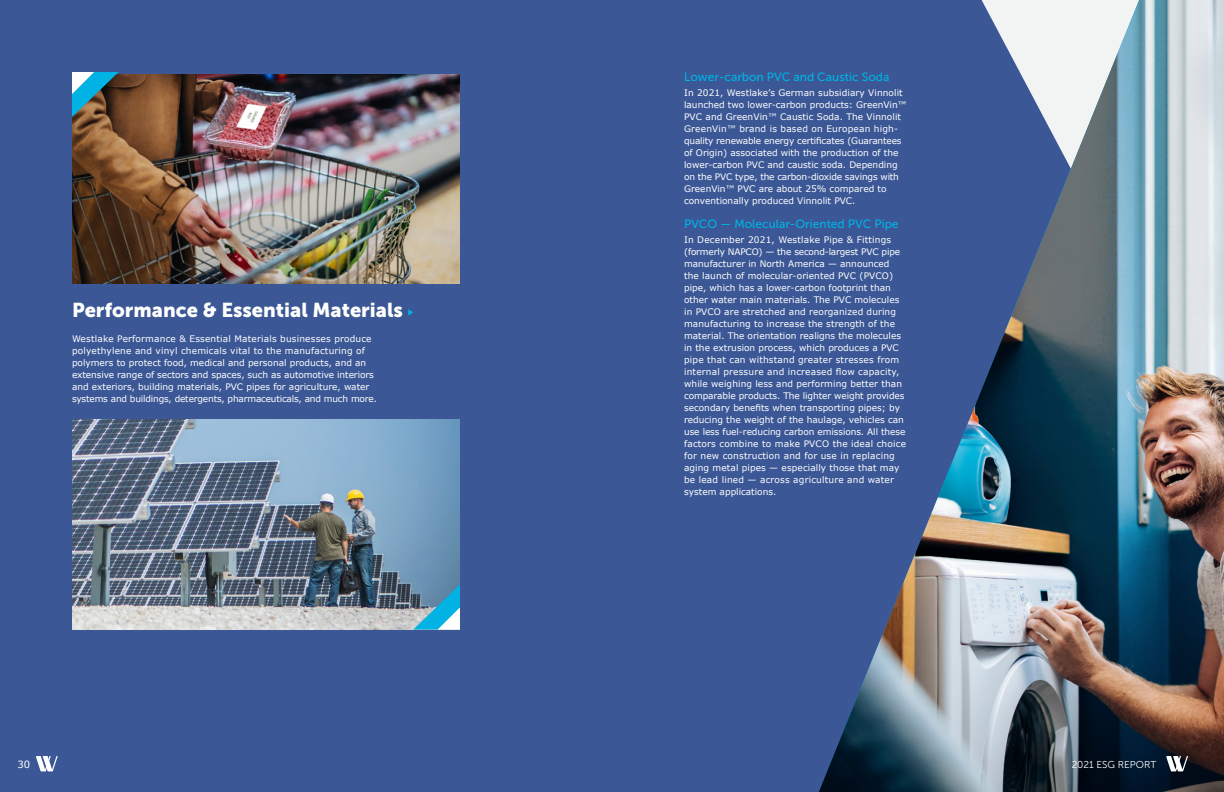
<style>
.page{position:relative;width:1224px;height:792px;background:#fff}
.page>*{position:absolute;margin:0;border:0;box-sizing:border-box;transform-origin:0 0}
.t1{font:20px "Museo Sans 900";color:#fff}
.t2{font:12px "Museo Sans 500";color:#00b3e4}
.t3{font:10px "Museo Sans 300";color:#fff}
.t4{font:10px "Verdana";color:#fff}
.t5{font:9px/12px "Verdana";color:#fff}
</style>
<div class="page">
<div style="left:0;top:0;width:612px;height:792px;background:#3b5795"></div>
<div style="left:612px;top:0;width:612px;height:792px;background:#3b5795"></div>
<img style="left:819px;top:0;width:405px;height:792px">
<svg style="left:408px;top:309px;width:5px;height:7px"></svg>
<svg style="left:36px;top:756px;width:22px;height:15px"></svg>
<img style="left:72px;top:420px;width:388px;height:210px">
<img style="left:72px;top:74px;width:388px;height:210px">
<svg style="left:72px;top:72px;width:47px;height:45px;background:#4e8288"></svg>
<svg style="left:413px;top:585px;width:47px;height:45px;background:#5babc8"></svg>
<svg style="left:1166px;top:756px;width:22px;height:15px"></svg>
<h1 class="t1" style="left:72px;top:299px;width:333px">Performance &amp; Essential Materials</h1>
<p class="t5" style="left:72px;top:333px;width:306px">Westlake Performance &amp; Essential Materials businesses produce polyethylene and vinyl chemicals vital to the manufacturing of polymers to protect food, medical and personal products, and an extensive range of sectors and spaces, such as automotive interiors and exteriors, building materials, PVC pipes for agriculture, water systems and buildings, detergents, pharmaceuticals, and much more.</p>
<h2 class="t2" style="left:684px;top:71px;width:207px">Lower-carbon PVC and Caustic Soda</h2>
<p class="t5" style="left:684px;top:87px;width:224px">In 2021, Westlake’s German subsidiary Vinnolit launched two lower-carbon products: GreenVin™ PVC and GreenVin™ Caustic Soda. The Vinnolit GreenVin™ brand is based on European high&shy;quality renewable energy certificates (Guarantees of Origin) associated with the production of the lower-carbon PVC and caustic soda. Depending on the PVC type, the carbon-dioxide savings with GreenVin™ PVC are about 25% compared to conventionally produced Vinnolit PVC.</p>
<h2 class="t2" style="left:684px;top:218px;width:216px">PVCO — Molecular-Oriented PVC Pipe</h2>
<p class="t5" style="left:684px;top:234px;width:223px">In December 2021, Westlake Pipe &amp; Fittings (formerly NAPCO) — the second-largest PVC pipe manufacturer in North America — announced the launch of molecular-oriented PVC (PVCO) pipe, which has a lower-carbon footprint than other water main materials. The PVC molecules in PVCO are stretched and reorganized during manufacturing to increase the strength of the material. The orientation realigns the molecules in the extrusion process, which produces a PVC pipe that can withstand greater stresses from internal pressure and increased flow capacity, while weighing less and performing better than comparable products. The lighter weight provides secondary benefits when transporting pipes; by reducing the weight of the haulage, vehicles can use less fuel-reducing carbon emissions. All these factors combine to make PVCO the ideal choice for new construction and for use in replacing aging metal pipes — especially those that may be lead lined — across agriculture and water system applications.</p>
<p class="t4" style="left:18px;top:758px;width:14px">30</p>
<p class="t3" style="left:1072px;top:759px;width:86px">2021 ESG REPORT</p>
</div>
